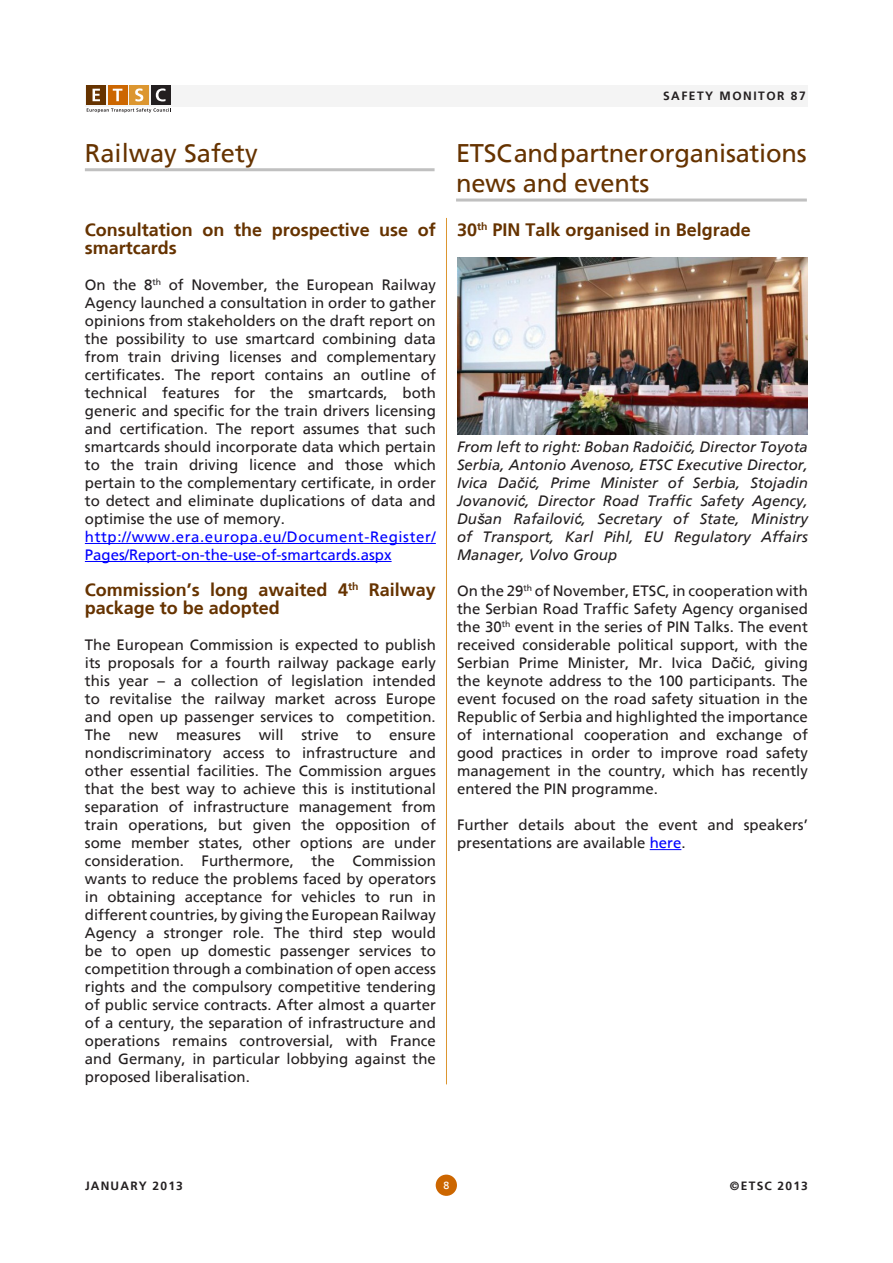
<style>
.page{position:relative;width:893px;height:1263px;background:#fff}
.page>*{position:absolute;margin:0;border:0;box-sizing:border-box;transform-origin:0 0}
.t1{font:25.5px/30.6px "Frutiger";letter-spacing:-.01em;color:#630}
.newsletter_title{font:700 18px/18px "Frutiger";color:#630}
.newsletter_text{font:15px/18px "Frutiger";color:#231f20;text-align:justify}
.newsletter_text-2{font:italic 15px/18px "Frutiger";color:#231f20;text-align:justify}
.newsletter_text-3{font:15px/18px "Frutiger";letter-spacing:.02em;color:#00f}
.t2{font:700 12px "Frutiger";letter-spacing:.1em;color:#231f20}
.t3{font:700 12px "Frutiger";letter-spacing:.125em;color:#231f20}
.t4{font:10.5px "Frutiger";color:#fff}
.s1{font-family:"Arial"}
.s2{color:#00f}
</style>
<div class="page">
<div style="left:85px;top:85px;width:723px;height:21px;background:#f4f4f4"></div>
<div style="left:436px;top:1174px;width:21px;height:22px;background:#c60;border-radius:50%"></div>
<div style="left:86px;top:85px;width:20px;height:20px;background:#630"></div>
<svg style="left:93px;top:89px;width:7px;height:12px"></svg>
<div style="left:108px;top:85px;width:20px;height:20px;background:#c60"></div>
<svg style="left:113px;top:89px;width:9px;height:12px"></svg>
<div style="left:129px;top:85px;width:20px;height:20px;background:#dc9630"></div>
<svg style="left:135px;top:88px;width:8px;height:13px"></svg>
<div style="left:151px;top:85px;width:20px;height:20px;background:#231f20"></div>
<svg style="left:156px;top:88px;width:10px;height:13px"></svg>
<svg style="left:87px;top:108px;width:84px;height:5px"></svg>
<hr style="left:446px;top:218px;width:1px;height:866px;background:#dc9630">
<hr style="left:85px;top:543px;width:351px;height:1px;background:#00f">
<hr style="left:85px;top:561px;width:307px;height:1px;background:#00f">
<hr style="left:456px;top:199px;width:351px;height:3px;background:#c0c0c0">
<hr style="left:650px;top:849px;width:31px;height:1px;background:#00f">
<img style="left:457px;top:257px;width:351px;height:177px">
<hr style="left:85px;top:168px;width:350px;height:3px;background:#c0c0c0">
<p class="t1" style="left:85px;top:137px;width:174px">Railway Safety</p>
<p class="newsletter_title" style="left:85px;top:221px;width:352px">Consultation on the prospective use of smartcards</p>
<p class="newsletter_text" style="left:85px;top:276px;width:352px">On the 8<sup>th</sup> of November, the European Railway Agency launched a consultation in order to gather opinions from stakeholders on the draft report on the possibility to use smartcard combining data from train driving licenses and complementary certificates. The report contains an outline of technical features for the smartcards, both generic and specific for the train drivers licensing and certification. The report assumes that such smartcards should incorporate data which pertain to the train driving licence and those which pertain to the complementary certificate, in order to detect and eliminate duplications of data and optimise the use of memory.</p>
<p class="newsletter_text-3" style="left:85px;top:528px;width:352px">http://www.era.europa.eu/Document-Register/<br>Pages/Report-on-the-use-of-smartcards.aspx</p>
<p class="newsletter_title" style="left:85px;top:581px;width:352px">Commission’s long awaited 4<sup>th</sup> Railway package to be adopted</p>
<p class="newsletter_text" style="left:85px;top:636px;width:352px">The European Commission is expected to publish its proposals for a fourth railway package early this year – a collection of legislation intended to revitalise the railway market across Europe and open up passenger services to competition.<br>The new measures will strive to ensure nondiscriminatory access to infrastructure and other essential facilities. The Commission argues that the best way to achieve this is institutional separation of infrastructure management from train operations, but given the opposition of some member states, other options are under consideration. Furthermore, the Commission wants to reduce the problems faced by operators in obtaining acceptance for vehicles to run in different countries, by giving the European Railway Agency a stronger role. The third step would be to open up domestic passenger services to competition through a combination of open access rights and the compulsory competitive tendering of public service contracts. After almost a quarter of a century, the separation of infrastructure and operations remains controversial, with France and Germany, in particular lobbying against the proposed liberalisation.</p>
<p class="t3" style="left:663px;top:89px;width:144px">SAFETY MONITOR 87</p>
<p class="t1" style="left:456px;top:137px;width:352px">ETSC and partner organisations news and events</p>
<p class="newsletter_title" style="left:457px;top:221px;width:295px">30<sup>th</sup> PIN Talk organised in Belgrade</p>
<p class="newsletter_text-2" style="left:457px;top:438px;width:352px">From left to right: Boban Radoi<span class="s1">č</span>i<span class="s1">ć</span>, Director Toyota Serbia, Antonio Avenoso, ETSC Executive Director, Ivica Da<span class="s1">č</span>i<span class="s1">ć</span>, Prime Minister of Serbia, Stojadin Jovanovi<span class="s1">ć</span>, Director Road Traffic Safety Agency, Du<span class="s1">š</span>an Rafailovi<span class="s1">ć</span>, Secretary of State, Ministry of Transport, Karl Pihl, EU Regulatory Affairs Manager, Volvo Group</p>
<p class="newsletter_text" style="left:457px;top:582px;width:352px">On the 29<sup>th</sup> of November, ETSC, in cooperation with the Serbian Road Traffic Safety Agency organised the 30<sup>th</sup> event in the series of PIN Talks. The event received considerable political support, with the Serbian Prime Minister, Mr. Ivica Da<span class="s1">č</span>i<span class="s1">ć</span>, giving the keynote address to the 100 participants. The event focused on the road safety situation in the Republic of Serbia and highlighted the importance of international cooperation and exchange of good practices in order to improve road safety management in the country, which has recently entered the PIN programme.</p>
<p class="newsletter_text" style="left:457px;top:816px;width:352px">Further details about the event and speakers’ presentations are available <span class="s2">here</span>.</p>
<p class="t2" style="left:85px;top:1179px;width:99px">JANUARY 2013</p>
<p class="t4" style="left:443px;top:1179px;width:7px">8</p>
<p class="t2" style="left:730px;top:1179px;width:80px">©ETSC 2013</p>
</div>
